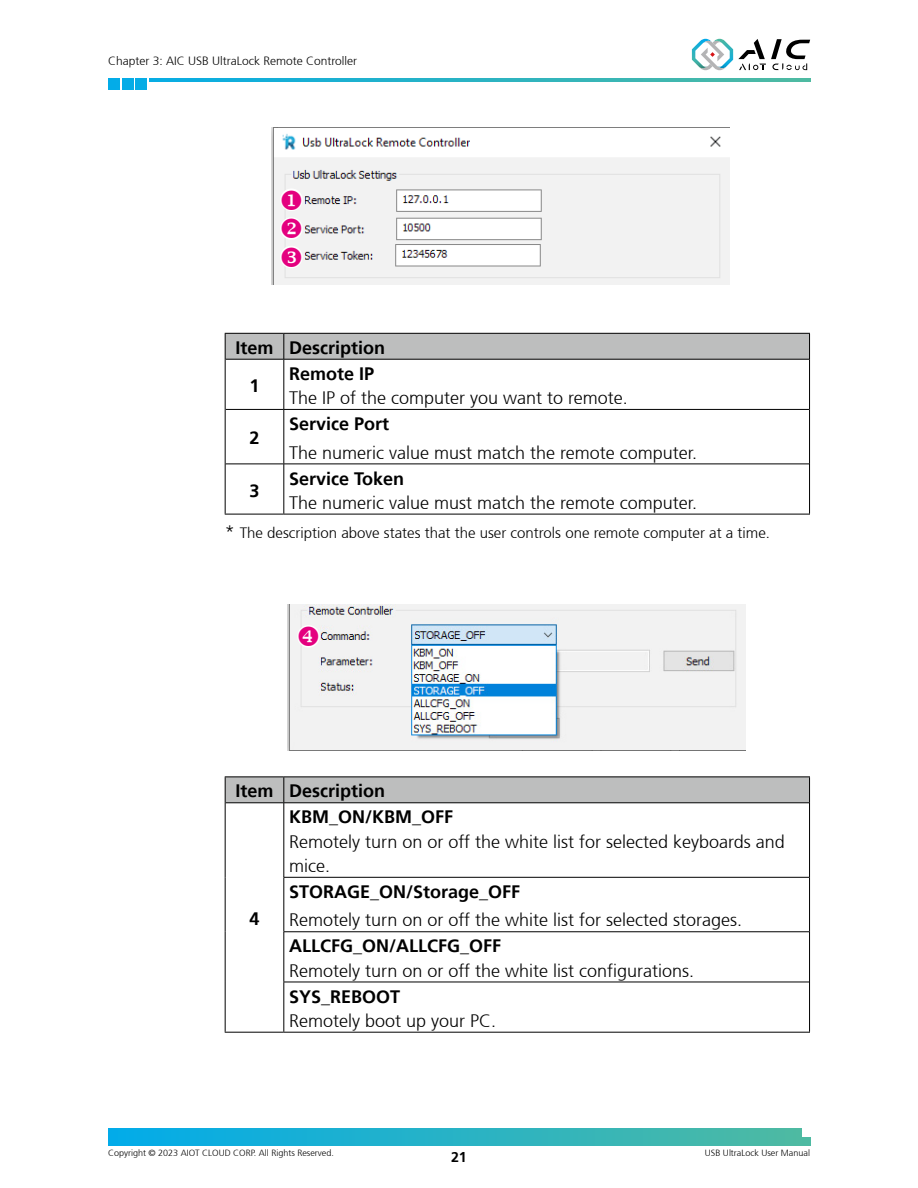
<style>
.page{position:relative;width:918px;height:1188px;background:#fff}
.page>*{position:absolute;margin:0;border:0;box-sizing:border-box;transform-origin:0 0}
.t1{font:300 18px/24.3px "Frutiger 45";color:#000}
.t2{font:700 18px/38.1px "Frutiger 65";color:#000}
.t3{font:300 15px "Frutiger 45";color:#000}
.t4{font:700 14.25px "Frutiger 65";color:#000}
.t5{font:300 12px "Frutiger 45";color:#000}
.t6{font:300 9px "Frutiger 45";color:#000}
.s1{font-size:18px}
</style>
<div class="page">
<svg style="left:149px;top:78px;width:661px;height:4px;background:#2ab3c2"></svg>
<svg style="left:108px;top:78px;width:39px;height:11px"></svg>
<svg style="left:692px;top:38px;width:118px;height:33px"></svg>
<svg style="left:794px;top:1128px;width:16px;height:17px"></svg>
<div style="left:108px;top:1128px;width:685px;height:17px;background:linear-gradient(to right,#02abea,#4dbaa3)"></div>
<img style="left:271px;top:128px;width:459px;height:156px">
<hr style="left:225px;top:359px;width:1px;height:50px;background:#000">
<hr style="left:809px;top:359px;width:1px;height:50px;background:#000">
<hr style="left:225px;top:409px;width:1px;height:55px;background:#000">
<hr style="left:809px;top:409px;width:1px;height:55px;background:#000">
<hr style="left:225px;top:464px;width:1px;height:50px;background:#000">
<hr style="left:809px;top:464px;width:1px;height:50px;background:#000">
<hr style="left:225px;top:514px;width:59px;height:1px;background:#000">
<hr style="left:284px;top:514px;width:526px;height:1px;background:#000">
<svg style="left:225px;top:333px;width:585px;height:26px;background:#b4b5b5"></svg>
<hr style="left:226px;top:359px;width:58px;height:1px;background:#000">
<hr style="left:284px;top:359px;width:525px;height:1px;background:#000">
<hr style="left:284px;top:359px;width:1px;height:50px;background:#000">
<hr style="left:226px;top:409px;width:58px;height:1px;background:#000">
<hr style="left:284px;top:409px;width:525px;height:1px;background:#000">
<hr style="left:284px;top:410px;width:1px;height:54px;background:#000">
<hr style="left:284px;top:464px;width:1px;height:50px;background:#000">
<hr style="left:226px;top:464px;width:58px;height:1px;background:#000">
<hr style="left:284px;top:464px;width:525px;height:1px;background:#000">
<img style="left:288px;top:604px;width:458px;height:147px">
<hr style="left:225px;top:776px;width:59px;height:1px;background:#000">
<hr style="left:284px;top:776px;width:526px;height:1px;background:#000">
<hr style="left:225px;top:803px;width:1px;height:74px;background:#000">
<hr style="left:809px;top:803px;width:1px;height:74px;background:#000">
<hr style="left:225px;top:877px;width:1px;height:55px;background:#000">
<hr style="left:809px;top:877px;width:1px;height:55px;background:#000">
<hr style="left:225px;top:932px;width:1px;height:50px;background:#000">
<hr style="left:809px;top:932px;width:1px;height:50px;background:#000">
<hr style="left:225px;top:982px;width:1px;height:50px;background:#000">
<hr style="left:809px;top:982px;width:1px;height:50px;background:#000">
<hr style="left:225px;top:1032px;width:59px;height:1px;background:#000">
<hr style="left:284px;top:1032px;width:526px;height:1px;background:#000">
<svg style="left:225px;top:777px;width:585px;height:26px;background:#b4b5b5"></svg>
<hr style="left:226px;top:803px;width:58px;height:1px;background:#000">
<hr style="left:284px;top:803px;width:525px;height:1px;background:#000">
<hr style="left:284px;top:803px;width:1px;height:74px;background:#000">
<hr style="left:284px;top:877px;width:525px;height:1px;background:#000">
<hr style="left:284px;top:878px;width:1px;height:54px;background:#000">
<hr style="left:284px;top:932px;width:1px;height:50px;background:#000">
<hr style="left:284px;top:982px;width:1px;height:50px;background:#000">
<hr style="left:284px;top:932px;width:525px;height:1px;background:#000">
<hr style="left:284px;top:982px;width:525px;height:1px;background:#000">
<svg style="left:295px;top:623px;width:27px;height:26px"></svg>
<svg style="left:278px;top:187px;width:26px;height:83px"></svg>
<p class="t5" style="left:108px;top:54px;width:251px">Chapter 3: AIC USB UltraLock Remote Controller</p>
<p class="t2" style="left:249px;top:329px;width:137px;text-indent:-14px">Item Description<br>1</p>
<p class="t2" style="left:289px;top:355px;width:87px">Remote IP</p>
<p class="t1" style="left:289px;top:386px;width:340px">The IP of the computer you want to remote.</p>
<p class="t2" style="left:249px;top:419px;width:12px">2</p>
<p class="t2" style="left:289px;top:405px;width:102px">Service Port</p>
<p class="t1" style="left:289px;top:440px;width:410px">The numeric value must match the remote computer.</p>
<p class="t2" style="left:289px;top:459px;width:117px">Service Token</p>
<p class="t1" style="left:289px;top:491px;width:410px">The numeric value must match the remote computer.</p>
<p class="t3" style="left:225px;top:525px;width:547px"><span class="s1">*</span> The description above states that the user controls one remote computer at a time.</p>
<p class="t2" style="left:249px;top:471px;width:12px">3</p>
<p class="t2" style="left:235px;top:772px;width:151px">Item Description</p>
<p class="t2" style="left:249px;top:900px;width:12px">4</p>
<p class="t2" style="left:289px;top:798px;width:165px">KBM_ON/KBM_OFF</p>
<p class="t1" style="left:289px;top:830px;width:497px">Remotely turn on or off the white list for selected keyboards and mice.</p>
<p class="t2" style="left:289px;top:873px;width:233px">STORAGE_ON/Storage_OFF</p>
<p class="t1" style="left:289px;top:908px;width:455px">Remotely turn on or off the white list for selected storages.</p>
<p class="t2" style="left:289px;top:927px;width:213px">ALLCFG_ON/ALLCFG_OFF</p>
<p class="t1" style="left:289px;top:959px;width:407px">Remotely turn on or off the white list configurations.</p>
<p class="t2" style="left:289px;top:977px;width:113px">SYS_REBOOT</p>
<p class="t1" style="left:289px;top:1009px;width:209px">Remotely boot up your PC.</p>
<p class="t6" style="left:108px;top:1148px;width:227px">Copyright © 2023 AIOT CLOUD CORP. All Rights Reserved.</p>
<p class="t6" style="left:705px;top:1148px;width:107px">USB UltraLock User Manual</p>
<p class="t4" style="left:451px;top:1148px;width:17px">21</p>
</div>
